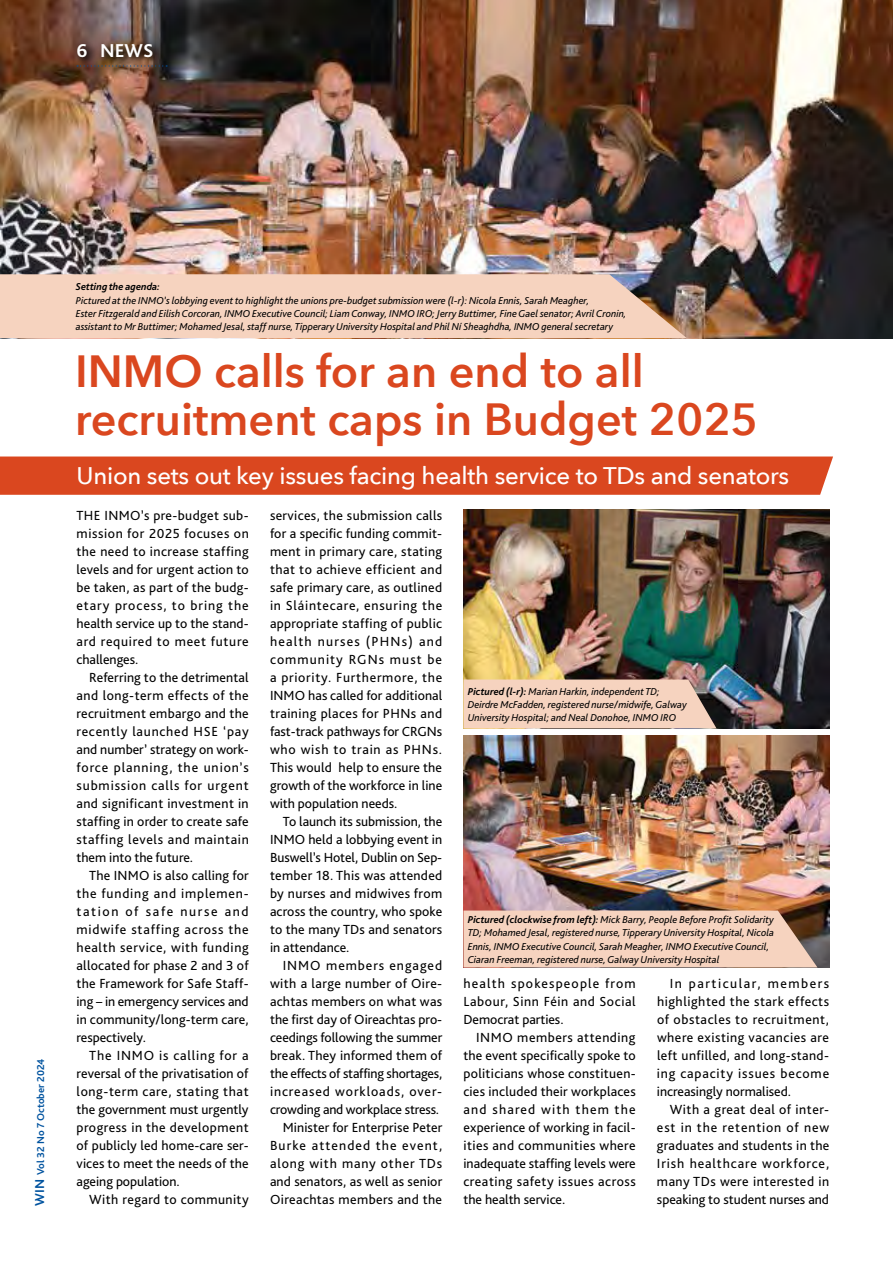
<style>
.page{position:relative;width:893px;height:1263px;background:#fff}
.page>*{position:absolute;margin:0;border:0;box-sizing:border-box;transform-origin:0 0}
.t1{font:600 45px/48px "Avenir Next";color:#da471f}
.t2{font:500 24px "Avenir Next";letter-spacing:-.01em;color:#fff}
.t3{font:700 19.5px "Bliss Pro";color:#fff}
.t4{font:13.8px/18px "Bliss Pro";letter-spacing:.01em;color:#000;text-align:justify}
.t5{font:13.8px "Bliss Pro";letter-spacing:.03em;color:#000}
.t6{font:italic 10.5px/13.2px "Bliss Pro";color:#000}
.t7{font:700 10.5px "Bliss Pro";color:#00539f}
.t8{font:italic 700 10.5px "Bliss Pro";color:#000}
.s1{font-size:13.5px}
.s2{font-weight:700}
</style>
<div class="page">
<img style="left:0;top:0;width:893px;height:338px">
<div style="left:0;top:456px;width:833px;height:39px;background:#da471f"></div>
<div style="left:72px;top:39px;width:105px;height:38px;background:#000;opacity:.95"></div>
<svg style="left:77px;top:65px;width:90px;height:2px"></svg>
<img style="left:463px;top:735px;width:366px;height:232px">
<div style="left:0;top:274px;width:687px;height:64px;background:#f6d3bf"></div>
<svg style="left:463px;top:910px;width:354px;height:57px;background:#ebc9b5"></svg>
<img style="left:463px;top:509px;width:366px;height:219px">
<svg style="left:463px;top:679px;width:253px;height:49px;background:#ebcab7"></svg>
<h3 class="t3" style="left:77px;top:39px;width:78px">6 NEWS</h3>
<p class="t7" style="left:34px;top:1205px;width:148px;rotate:-90deg"><span class="s1">WIN</span> Vol 32 No 7 October 2024</p>
<p class="t8" style="left:76px;top:280px;width:86px">Setting the agenda:</p>
<p class="t6" style="left:76px;top:293px;width:552px">Pictured at the INMO’s lobbying event to highlight the unions pre-budget submission were (l-r): Nicola Ennis, Sarah Meagher,<br>Ester Fitzgerald and Eilish Corcoran, INMO Executive Council; Liam Conway, INMO IRO; Jerry Buttimer, Fine Gael senator; Avril Cronin, assistant to Mr Buttimer; Mohamed Jesal, staff nurse, Tipperary University Hospital and Phil Ní Sheaghdha, INMO general secretary</p>
<h1 class="t1" style="left:75px;top:346px;width:685px">INMO calls for an end to all recruitment caps in Budget 2025</h1>
<h2 class="t2" style="left:77px;top:456px;width:714px">Union sets out key issues facing health service to TDs and senators</h2>
<p class="t4" style="left:77px;top:506px;width:174px">THE INMO’s pre-budget sub&shy;mission for 2025 focuses on the need to increase staffing levels and for urgent action to be taken, as part of the budg&shy;etary process, to bring the health service up to the stand&shy;ard required to meet future challenges.</p>
<p class="t4" style="left:77px;top:668px;width:174px;text-indent:13px">Referring to the detrimental and long-term effects of the recruitment embargo and the recently launched HSE ‘pay and number’ strategy on work&shy;force planning, the union’s submission calls for urgent and significant investment in staffing in order to create safe staffing levels and maintain them into the future.</p>
<p class="t4" style="left:77px;top:866px;width:174px;text-indent:13px">The INMO is also calling for the funding and implemen&shy;tation of safe nurse and midwife staffing across the health service, with funding allocated for phase 2 and 3 of the Framework for Safe Staff&shy;ing – in emergency services and in community/long-term care, respectively.</p>
<p class="t4" style="left:77px;top:1046px;width:174px;text-indent:13px">The INMO is calling for a reversal of the privatisation of long-term care, stating that the government must urgently progress in the development of publicly led home-care ser&shy;vices to meet the needs of the ageing population.</p>
<p class="t5" style="left:89px;top:1191px;width:161px">With regard to community</p>
<p class="t4" style="left:270px;top:506px;width:174px">services, the submission calls for a specific funding commit&shy;ment in primary care, stating that to achieve efficient and safe primary care, as outlined in Sláintecare, ensuring the appropriate staffing of public health nurses (PHNs) and community RGNs must be a priority. Furthermore, the INMO has called for additional training places for PHNs and fast-track pathways for CRGNs who wish to train as PHNs.<br>This would help to ensure the growth of the workforce in line with population needs.</p>
<p class="t4" style="left:270px;top:812px;width:174px;text-indent:13px">To launch its submission, the INMO held a lobbying event in Buswell’s Hotel, Dublin on Sep&shy;tember 18. This was attended by nurses and midwives from across the country, who spoke to the many TDs and senators in attendance.</p>
<p class="t4" style="left:270px;top:956px;width:174px;text-align:right">INMO members engaged with a large number of Oire&shy;achtas members on what was the first day of Oireachtas pro&shy;ceedings following the summer break. They informed them of the effects of staffing shortages, increased workloads, over&shy;crowding and workplace stress.<br>Minister for Enterprise Peter<br>Burke attended the event, along with many other TDs and senators, as well as senior<br>Oireachtas members and the</p>
<p class="t6" style="left:468px;top:684px;width:221px"><span class="s2">Pictured (l-r):</span> Marian Harkin, independent TD;<br>Deirdre McFadden, registered nurse/midwife, Galway<br>University Hospital; and Neal Donohoe, INMO IRO</p>
<p class="t6" style="left:468px;top:913px;width:308px"><span class="s2">Pictured (clockwise from left):</span> Mick Barry, People Before Profit Solidarity TD; Mohamed Jesal, registered nurse, Tipperary University Hospital, Nicola Ennis, INMO Executive Council, Sarah Meagher, INMO Executive Council, Ciaran Freeman, registered nurse, Galway University Hospital</p>
<p class="t4" style="left:463px;top:974px;width:174px">health spokespeople from Labour, Sinn Féin and Social Democrat parties.</p>
<p class="t4" style="left:463px;top:1028px;width:174px;text-indent:13px">INMO members attending the event specifically spoke to politicians whose constituen&shy;cies included their workplaces and shared with them the experience of working in facil&shy;ities and communities where inadequate staffing levels were creating safety issues across the health service.</p>
<p class="t4" style="left:657px;top:974px;width:174px;text-indent:13px">In particular, members highlighted the stark effects of obstacles to recruitment, where existing vacancies are left unfilled, and long-stand&shy;ing capacity issues become increasingly normalised.</p>
<p class="t4" style="left:657px;top:1100px;width:174px;text-indent:13px">With a great deal of inter&shy;est in the retention of new graduates and students in the Irish healthcare workforce, many TDs were interested in speaking to student nurses and</p>
</div>
